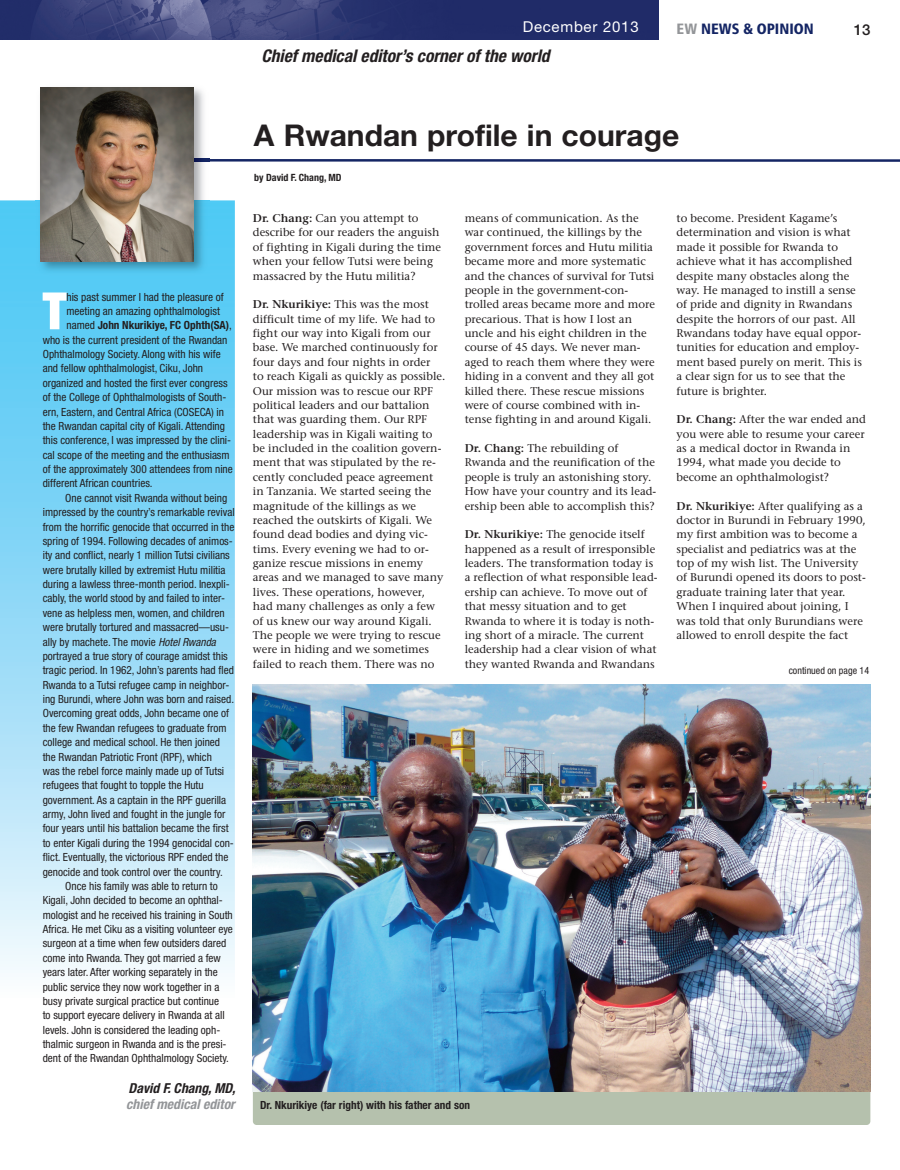
<style>
.page{position:relative;width:900px;height:1170px;background:#fff}
.page>*{position:absolute;margin:0;border:0;box-sizing:border-box;transform-origin:0 0}
.t1{font:900 condensed 51.5px "Helvetica Neue LT Std";color:#fff}
.t2{font:700 30px "Helvetica Neue LT Std";color:#231f20}
.t3{font:italic 700 condensed 17.5px "Helvetica Neue LT Std";color:#231f20}
.t4{font:15px "Humanist 777 BT Black Condensed B";color:#142564}
.t5{font:15px "Helvetica Neue LT Std";letter-spacing:.05em;color:#fff}
.t6{font:500 15px "Helvetica Neue LT Std";color:#231f20}
.t7{font:italic 700 condensed 13.75px "Helvetica Neue LT Std";color:#939598}
.t8{font:italic 700 condensed 13.75px "Helvetica Neue LT Std";color:#231f20}
.t9{font:11.25px/14.4px "Stone Serif";color:#231f20}
.t10{font:condensed 11.25px "Helvetica Neue LT Std";color:#231f20}
.t11{font:700 condensed 11.25px "Helvetica Neue LT Std";color:#231f20}
.t12{font:700 condensed 10px "Helvetica Neue LT Std";color:#231f20}
.t13{font:condensed 10px "Helvetica Neue LT Std";color:#231f20}
.s1{color:#939598}
.s2{font-weight:600}
.s3{font-weight:400}
.s4{font-style:italic}
</style>
<div class="page">
<img style="left:0;top:0;width:659px;height:39px">
<hr style="left:41px;top:159px;width:859px;height:3px;background:#142564">
<img style="left:0;top:200px;width:235px;height:773px">
<img style="left:36px;top:87px;width:173px;height:190px">
<img style="left:193px;top:159px;width:16px;height:3px">
<img style="left:41px;top:88px;width:152px;height:173px">
<div style="left:253px;top:1056px;width:617px;height:69px;background:#b5c1ad;border-radius:4px"></div>
<img style="left:253px;top:685px;width:617px;height:406px">
<h3 class="t5" style="left:523px;top:22px;width:117px">December 2013</h3>
<h3 class="t3" style="left:261px;top:49px;width:290px">Chief medical editor’s corner of the world</h3>
<h3 class="t4" style="left:677px;top:23px;width:139px"><span class="s1">EW</span> NEWS &amp; OPINION</h3>
<h3 class="t6" style="left:854px;top:24px;width:18px">13</h3>
<h2 class="t2" style="left:254px;top:125px;width:427px">A Rwandan profile in courage</h2>
<p class="t12" style="left:254px;top:174px;width:89px">by David F. Chang, MD</p>
<p class="t9" style="left:465px;top:212px;width:192px">means of communication. As the war continued, the killings by the government forces and Hutu militia became more and more systematic and the chances of survival for Tutsi people in the government-con&shy;trolled areas became more and more precarious. That is how I lost an uncle and his eight children in the course of 45 days. We never man&shy;aged to reach them where they were hiding in a convent and they all got killed there. These rescue missions were of course combined with in&shy;tense fighting in and around Kigali.</p>
<p class="t9" style="left:465px;top:442px;width:193px"><span class="s2">Dr. Chang:</span> The rebuilding of Rwanda and the reunification of the people is truly an astonishing story.<br>How have your country and its lead&shy;ership been able to accomplish this?</p>
<p class="t9" style="left:465px;top:528px;width:194px"><span class="s2">Dr. Nkurikiye:</span> The genocide itself happened as a result of irresponsible leaders. The transformation today is a reflection of what responsible lead&shy;ership can achieve. To move out of that messy situation and to get Rwanda to where it is today is noth&shy;ing short of a miracle. The current leadership had a clear vision of what they wanted Rwanda and Rwandans</p>
<p class="t9" style="left:253px;top:212px;width:190px"><span class="s2">Dr. Chang:</span> Can you attempt to describe for our readers the anguish of fighting in Kigali during the time when your fellow Tutsi were being massacred by the Hutu militia?</p>
<p class="t9" style="left:253px;top:298px;width:194px"><span class="s2">Dr. Nkurikiye:</span> This was the most difficult time of my life. We had to fight our way into Kigali from our base. We marched continuously for four days and four nights in order<br>to reach Kigali as quickly as possible.<br>Our mission was to rescue our RPF political leaders and our battalion that was guarding them. Our RPF leadership was in Kigali waiting to be included in the coalition govern&shy;ment that was stipulated by the re&shy;cently concluded peace agreement in Tanzania. We started seeing the magnitude of the killings as we reached the outskirts of Kigali. We found dead bodies and dying vic&shy;tims. Every evening we had to or&shy;ganize rescue missions in enemy areas and we managed to save many lives. These operations, however, had many challenges as only a few of us knew our way around Kigali.<br>The people we were trying to rescue were in hiding and we sometimes failed to reach them. There was no</p>
<h1 class="t1" style="left:43px;top:293px;width:25px">T</h1>
<p class="t10" style="left:66px;top:293px;width:159px">his past summer I had the pleasure of</p>
<p class="t10" style="left:66px;top:307px;width:155px">meeting an amazing ophthalmologist</p>
<p class="t11" style="left:66px;top:321px;width:167px"><span class="s3">named</span> John Nkurikiye, FC Ophth(SA)<span class="s3">,</span></p>
<p class="t10" style="left:43px;top:336px;width:186px">who is the current president of the Rwandan</p>
<p class="t10" style="left:43px;top:350px;width:179px">Ophthalmology Society. Along with his wife</p>
<p class="t10" style="left:43px;top:364px;width:162px">and fellow ophthalmologist, Ciku, John</p>
<p class="t10" style="left:43px;top:379px;width:186px">organized and hosted the first ever congress</p>
<p class="t10" style="left:43px;top:393px;width:185px">of the College of Ophthalmologists of South-</p>
<p class="t10" style="left:43px;top:408px;width:183px">ern, Eastern, and Central Africa (COSECA) in</p>
<p class="t10" style="left:43px;top:422px;width:184px">the Rwandan capital city of Kigali. Attending</p>
<p class="t10" style="left:43px;top:436px;width:190px">this conference, I was impressed by the clini-</p>
<p class="t10" style="left:43px;top:451px;width:188px">cal scope of the meeting and the enthusiasm</p>
<p class="t10" style="left:43px;top:465px;width:192px">of the approximately 300 attendees from nine</p>
<p class="t10" style="left:43px;top:479px;width:111px">different African countries.</p>
<p class="t10" style="left:65px;top:494px;width:164px">One cannot visit Rwanda without being</p>
<p class="t10" style="left:43px;top:508px;width:193px">impressed by the country’s remarkable revival</p>
<p class="t10" style="left:43px;top:523px;width:193px">from the horrific genocide that occurred in the</p>
<p class="t10" style="left:43px;top:537px;width:192px">spring of 1994. Following decades of animos-</p>
<p class="t10" style="left:43px;top:551px;width:189px">ity and conflict, nearly 1 million Tutsi civilians</p>
<p class="t10" style="left:43px;top:566px;width:184px">were brutally killed by extremist Hutu militia</p>
<p class="t10" style="left:43px;top:580px;width:189px">during a lawless three-month period. Inexpli-</p>
<p class="t10" style="left:43px;top:594px;width:184px">cably, the world stood by and failed to inter-</p>
<p class="t10" style="left:43px;top:609px;width:183px">vene as helpless men, women, and children</p>
<p class="t10" style="left:43px;top:623px;width:188px">were brutally tortured and massacred—usu-</p>
<p class="t10" style="left:43px;top:638px;width:175px">ally by machete. The movie <span class="s4">Hotel Rwanda</span></p>
<p class="t10" style="left:43px;top:652px;width:187px">portrayed a true story of courage amidst this</p>
<p class="t10" style="left:43px;top:666px;width:193px">tragic period. In 1962, John’s parents had fled</p>
<p class="t10" style="left:43px;top:681px;width:188px">Rwanda to a Tutsi refugee camp in neighbor-</p>
<p class="t10" style="left:43px;top:695px;width:193px">ing Burundi, where John was born and raised.</p>
<p class="t10" style="left:43px;top:709px;width:188px">Overcoming great odds, John became one of</p>
<p class="t10" style="left:43px;top:724px;width:185px">the few Rwandan refugees to graduate from</p>
<p class="t10" style="left:43px;top:738px;width:179px">college and medical school. He then joined</p>
<p class="t10" style="left:43px;top:753px;width:171px">the Rwandan Patriotic Front (RPF), which</p>
<p class="t10" style="left:43px;top:767px;width:183px">was the rebel force mainly made up of Tutsi</p>
<p class="t10" style="left:43px;top:781px;width:163px">refugees that fought to topple the Hutu</p>
<p class="t10" style="left:43px;top:796px;width:185px">government. As a captain in the RPF guerilla</p>
<p class="t10" style="left:43px;top:810px;width:184px">army, John lived and fought in the jungle for</p>
<p class="t10" style="left:43px;top:824px;width:188px">four years until his battalion became the first</p>
<p class="t10" style="left:43px;top:839px;width:193px">to enter Kigali during the 1994 genocidal con-</p>
<p class="t10" style="left:43px;top:853px;width:187px">flict. Eventually, the victorious RPF ended the</p>
<p class="t10" style="left:43px;top:868px;width:182px">genocide and took control over the country.</p>
<p class="t10" style="left:65px;top:882px;width:154px">Once his family was able to return to</p>
<p class="t10" style="left:43px;top:896px;width:182px">Kigali, John decided to become an ophthal-</p>
<p class="t10" style="left:43px;top:911px;width:192px">mologist and he received his training in South</p>
<p class="t10" style="left:43px;top:925px;width:192px">Africa. He met Ciku as a visiting volunteer eye</p>
<p class="t10" style="left:43px;top:939px;width:185px">surgeon at a time when few outsiders dared</p>
<p class="t10" style="left:43px;top:954px;width:180px">come into Rwanda. They got married a few</p>
<p class="t10" style="left:43px;top:968px;width:177px">years later. After working separately in the</p>
<p class="t10" style="left:43px;top:983px;width:178px">public service they now work together in a</p>
<p class="t10" style="left:43px;top:997px;width:178px">busy private surgical practice but continue</p>
<p class="t10" style="left:43px;top:1011px;width:184px">to support eyecare delivery in Rwanda at all</p>
<p class="t10" style="left:43px;top:1026px;width:179px">levels. John is considered the leading oph-</p>
<p class="t10" style="left:43px;top:1040px;width:185px">thalmic surgeon in Rwanda and is the presi-</p>
<p class="t10" style="left:43px;top:1054px;width:188px">dent of the Rwandan Ophthalmology Society.</p>
<p class="t8" style="left:129px;top:1083px;width:108px">David F. Chang, MD,</p>
<p class="t7" style="left:126px;top:1099px;width:110px">chief medical editor</p>
<p class="t11" style="left:260px;top:1101px;width:212px">Dr. Nkurikiye (far right) with his father and son</p>
<p class="t9" style="left:677px;top:212px;width:187px">to become. President Kagame’s determination and vision is what made it possible for Rwanda to achieve what it has accomplished despite many obstacles along the way. He managed to instill a sense of pride and dignity in Rwandans despite the horrors of our past. All<br>Rwandans today have equal oppor&shy;tunities for education and employ&shy;ment based purely on merit. This is a clear sign for us to see that the future is brighter.</p>
<p class="t9" style="left:677px;top:413px;width:191px"><span class="s2">Dr. Chang:</span> After the war ended and you were able to resume your career as a medical doctor in Rwanda in<br>1994, what made you decide to become an ophthalmologist?</p>
<p class="t9" style="left:677px;top:500px;width:191px"><span class="s2">Dr. Nkurikiye:</span> After qualifying as a doctor in Burundi in February 1990, my first ambition was to become a specialist and pediatrics was at the top of my wish list. The University of Burundi opened its doors to post&shy;graduate training later that year.<br>When I inquired about joining, I was told that only Burundians were allowed to enroll despite the fact</p>
<p class="t13" style="left:789px;top:667px;width:82px">continued on page 14</p>
</div>
